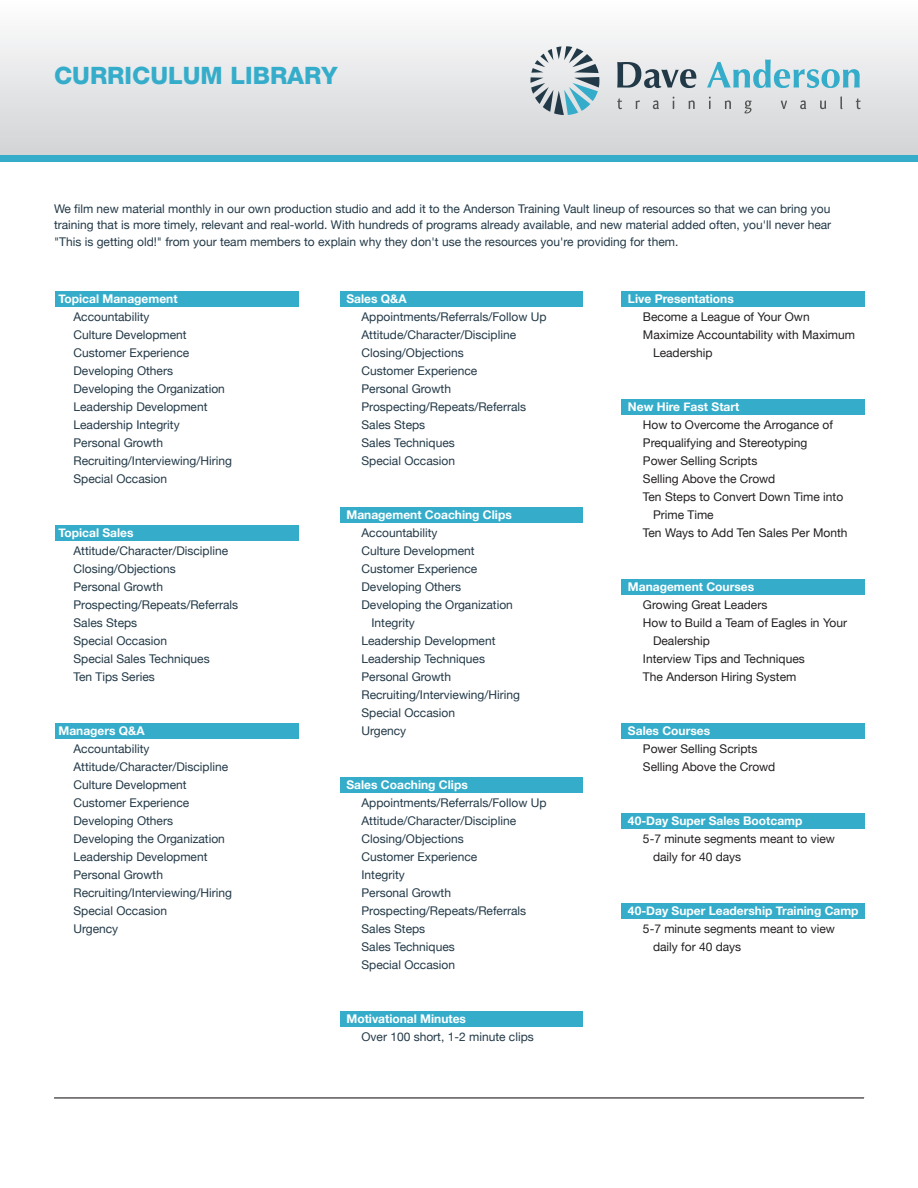
<style>
.page{position:relative;width:918px;height:1188px;background:#fff}
.page>*{position:absolute;margin:0;border:0;box-sizing:border-box;transform-origin:0 0}
.t1{font:800 24px "Helvetica Neue";color:#35adca}
.t2{font:12px/18px "Helvetica Neue";color:#223947}
.t3{font:12px/18px "Helvetica Neue";color:#231f20}
.t4{font:700 12px "Helvetica Neue";color:#fff}
</style>
<div class="page">
<div style="left:0;top:0;width:918px;height:161px;background:linear-gradient(to bottom,#fefefe,#d0d2d4)"></div>
<div style="left:0;top:155px;width:918px;height:6px;background:#35adca"></div>
<hr style="left:54px;top:1098px;width:810px;height:1px;background:#231f20">
<svg style="left:617px;top:62px;width:79px;height:26px;background:#9ca6ac"></svg>
<svg style="left:707px;top:60px;width:153px;height:28px;background:#abd4df"></svg>
<svg style="left:617px;top:98px;width:5px;height:11px"></svg>
<svg style="left:636px;top:100px;width:4px;height:9px"></svg>
<svg style="left:653px;top:100px;width:6px;height:9px"></svg>
<svg style="left:673px;top:97px;width:1px;height:12px"></svg>
<svg style="left:688px;top:100px;width:7px;height:9px"></svg>
<svg style="left:709px;top:97px;width:2px;height:12px"></svg>
<svg style="left:725px;top:100px;width:6px;height:9px"></svg>
<svg style="left:744px;top:100px;width:8px;height:14px"></svg>
<svg style="left:781px;top:101px;width:6px;height:8px"></svg>
<svg style="left:800px;top:100px;width:6px;height:9px"></svg>
<svg style="left:820px;top:100px;width:6px;height:9px"></svg>
<svg style="left:840px;top:96px;width:2px;height:13px"></svg>
<svg style="left:856px;top:98px;width:5px;height:11px"></svg>
<svg style="left:531px;top:46px;width:68px;height:69px;background:#afbfc6"></svg>
<div style="left:55px;top:291px;width:243px;height:15px;background:#35adca"></div>
<div style="left:55px;top:525px;width:243px;height:15px;background:#35adca"></div>
<div style="left:55px;top:723px;width:243px;height:15px;background:#35adca"></div>
<div style="left:340px;top:291px;width:243px;height:15px;background:#35adca"></div>
<div style="left:340px;top:507px;width:243px;height:15px;background:#35adca"></div>
<div style="left:340px;top:777px;width:243px;height:15px;background:#35adca"></div>
<div style="left:340px;top:1011px;width:243px;height:15px;background:#35adca"></div>
<div style="left:621px;top:291px;width:243px;height:15px;background:#35adca"></div>
<div style="left:621px;top:399px;width:243px;height:15px;background:#35adca"></div>
<div style="left:621px;top:579px;width:243px;height:15px;background:#35adca"></div>
<div style="left:621px;top:723px;width:243px;height:15px;background:#35adca"></div>
<div style="left:621px;top:813px;width:243px;height:15px;background:#35adca"></div>
<div style="left:621px;top:903px;width:243px;height:15px;background:#35adca"></div>
<h1 class="t1" style="left:54px;top:61px;width:285px">CURRICULUM LIBRARY</h1>
<p class="t2" style="left:54px;top:201px;width:779px;line-height:16.5px;text-align:justify">We film new material monthly in our own production studio and add it to the Anderson Training Vault lineup of resources so that we can bring you training that is more timely, relevant and real-world. With hundreds of programs already available, and new material added often, you'll never hear "This is getting old!" from your team members to explain why they don't use the resources you're providing for them.</p>
<p class="t4" style="left:58px;top:289px;width:121px">Topical Management</p>
<p class="t2" style="left:74px;top:308px;width:160px">Accountability<br>Culture Development<br>Customer Experience<br>Developing Others<br>Developing the Organization<br>Leadership Development<br>Leadership Integrity<br>Personal Growth<br>Recruiting/Interviewing/Hiring<br>Special Occasion</p>
<p class="t4" style="left:58px;top:523px;width:77px">Topical Sales</p>
<p class="t2" style="left:74px;top:542px;width:166px">Attitude/Character/Discipline<br>Closing/Objections<br>Personal Growth<br>Prospecting/Repeats/Referrals<br>Sales Steps<br>Special Occasion<br>Special Sales Techniques<br>Ten Tips Series</p>
<p class="t4" style="left:58px;top:721px;width:88px">Managers Q&amp;A</p>
<p class="t2" style="left:74px;top:740px;width:160px">Accountability<br>Attitude/Character/Discipline<br>Culture Development<br>Customer Experience<br>Developing Others<br>Developing the Organization<br>Leadership Development<br>Personal Growth<br>Recruiting/Interviewing/Hiring<br>Special Occasion<br>Urgency</p>
<p class="t4" style="left:346px;top:289px;width:62px">Sales Q&amp;A</p>
<p class="t2" style="left:362px;top:308px;width:187px">Appointments/Referrals/Follow Up<br>Attitude/Character/Discipline<br>Closing/Objections<br>Customer Experience<br>Personal Growth<br>Prospecting/Repeats/Referrals<br>Sales Steps<br>Sales Techniques<br>Special Occasion</p>
<p class="t4" style="left:346px;top:505px;width:167px">Management Coaching Clips</p>
<p class="t2" style="left:362px;top:524px;width:78px">Accountability</p>
<p class="t2" style="left:362px;top:542px;width:115px">Culture Development</p>
<p class="t2" style="left:362px;top:560px;width:117px">Customer Experience</p>
<p class="t2" style="left:362px;top:578px;width:101px">Developing Others</p>
<p class="t2" style="left:362px;top:596px;width:153px">Developing the Organization</p>
<p class="t2" style="left:372px;top:614px;width:45px">Integrity</p>
<p class="t2" style="left:362px;top:632px;width:136px">Leadership Development</p>
<p class="t2" style="left:362px;top:650px;width:125px">Leadership Techniques</p>
<p class="t2" style="left:362px;top:668px;width:91px">Personal Growth</p>
<p class="t2" style="left:362px;top:686px;width:160px">Recruiting/Interviewing/Hiring</p>
<p class="t2" style="left:362px;top:704px;width:95px">Special Occasion</p>
<p class="t2" style="left:362px;top:722px;width:46px">Urgency</p>
<p class="t4" style="left:346px;top:775px;width:123px">Sales Coaching Clips</p>
<p class="t2" style="left:362px;top:794px;width:187px">Appointments/Referrals/Follow Up<br>Attitude/Character/Discipline<br>Closing/Objections<br>Customer Experience<br>Integrity<br>Personal Growth<br>Prospecting/Repeats/Referrals<br>Sales Steps<br>Sales Techniques<br>Special Occasion</p>
<p class="t4" style="left:346px;top:1009px;width:121px">Motivational Minutes</p>
<p class="t2" style="left:362px;top:1028px;width:174px">Over 100 short, 1-2 minute clips</p>
<p class="t4" style="left:628px;top:289px;width:107px">Live Presentations</p>
<p class="t3" style="left:643px;top:308px;width:168px">Become a League of Your Own</p>
<p class="t3" style="left:643px;top:326px;width:214px">Maximize Accountability with Maximum</p>
<p class="t3" style="left:653px;top:344px;width:61px">Leadership</p>
<p class="t4" style="left:628px;top:397px;width:113px">New Hire Fast Start</p>
<p class="t3" style="left:643px;top:416px;width:192px">How to Overcome the Arrogance of</p>
<p class="t3" style="left:643px;top:434px;width:166px">Prequalifying and Stereotyping</p>
<p class="t3" style="left:643px;top:452px;width:116px">Power Selling Scripts</p>
<p class="t3" style="left:643px;top:470px;width:134px">Selling Above the Crowd</p>
<p class="t3" style="left:643px;top:488px;width:202px">Ten Steps to Convert Down Time into</p>
<p class="t3" style="left:653px;top:506px;width:62px">Prime Time</p>
<p class="t3" style="left:643px;top:524px;width:206px">Ten Ways to Add Ten Sales Per Month</p>
<p class="t4" style="left:628px;top:577px;width:128px">Management Courses</p>
<p class="t3" style="left:643px;top:596px;width:126px">Growing Great Leaders</p>
<p class="t3" style="left:643px;top:614px;width:206px">How to Build a Team of Eagles in Your</p>
<p class="t3" style="left:653px;top:632px;width:58px">Dealership</p>
<p class="t3" style="left:643px;top:650px;width:163px">Interview Tips and Techniques</p>
<p class="t3" style="left:643px;top:668px;width:155px">The Anderson Hiring System</p>
<p class="t4" style="left:628px;top:721px;width:84px">Sales Courses</p>
<p class="t3" style="left:643px;top:740px;width:134px">Power Selling Scripts<br>Selling Above the Crowd</p>
<p class="t4" style="left:628px;top:811px;width:176px">40-Day Super Sales Bootcamp</p>
<p class="t3" style="left:653px;top:830px;width:184px;text-indent:-10px">5-7 minute segments meant to view daily for 40 days</p>
<p class="t4" style="left:628px;top:901px;width:232px">40-Day Super Leadership Training Camp</p>
<p class="t3" style="left:653px;top:920px;width:184px;text-indent:-10px">5-7 minute segments meant to view daily for 40 days</p>
</div>
